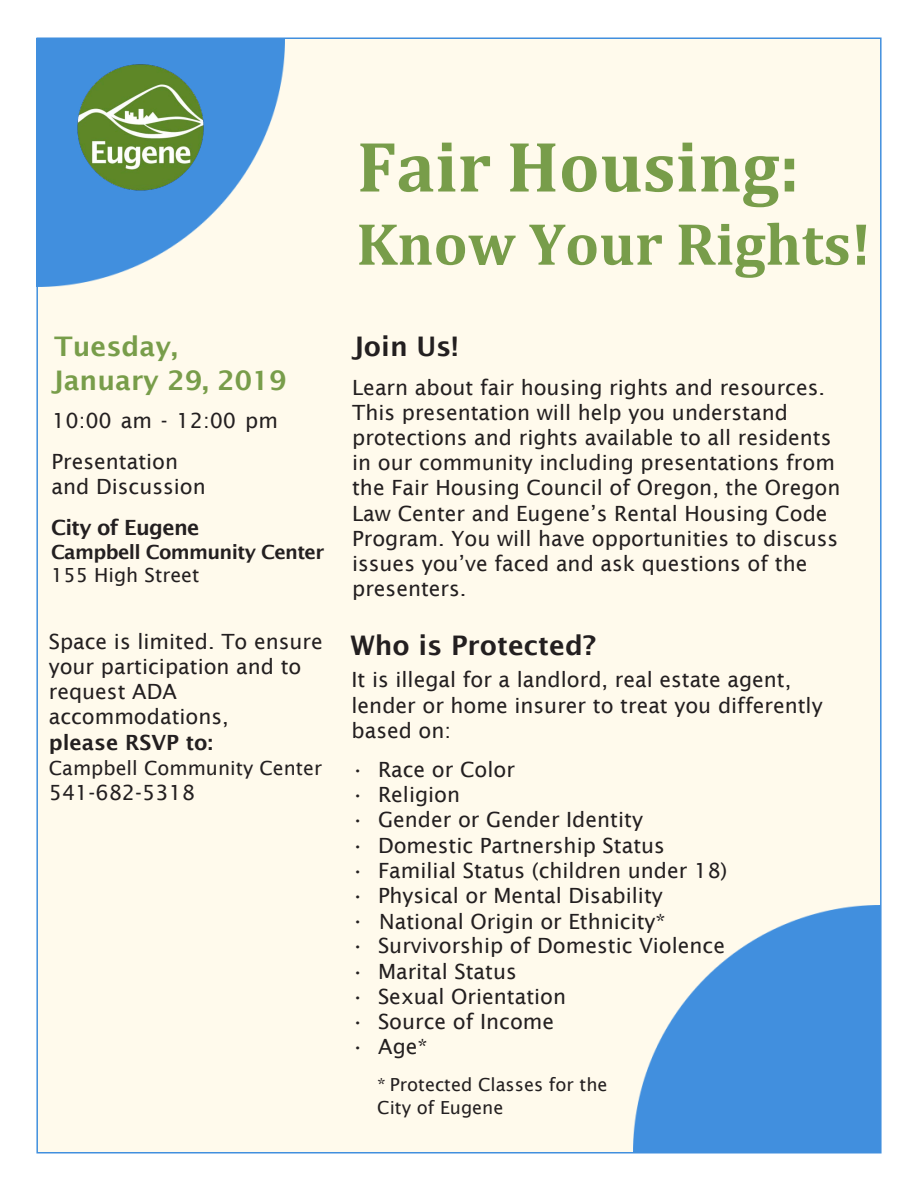
<style>
.page{position:relative;width:918px;height:1188px;background:#fff}
.page>*{position:absolute;margin:0;border:0;box-sizing:border-box;transform-origin:0 0}
.t1{font:700 72px "Cambria";color:#789d4a}
.t2{font:700 60px "Cambria";color:#789d4a}
.t3{font:600 27px "Lucida Sans";color:#231f20}
.t4{font:600 27px/34px "Lucida Sans";color:#789d4a}
.t5{font:21px/25.2px "Lucida Sans";color:#231f20}
.t6{font:600 21px "Lucida Sans";letter-spacing:-.03em;color:#231f20}
.t7{font:600 19.5px/23.4px "Lucida Sans";letter-spacing:-.03em;color:#231f20}
.t8{font:19.5px "Lucida Sans";color:#231f20}
.t9{font:18px/22.8px "Lucida Sans";color:#231f20}
.s1{font-weight:400}
.s2{font-weight:600}
</style>
<div class="page">
<div style="left:36px;top:38px;width:846px;height:1116px;background:#fffaec;border:2px solid #418fde"></div>
<img style="left:633px;top:905px;width:248px;height:248px">
<img style="left:37px;top:39px;width:247px;height:247px">
<img style="left:75px;top:62px;width:132px;height:132px">
<p class="t4" style="left:52px;top:329px;width:235px">Tuesday,<br>January 29, 2019</p>
<p class="t5" style="left:52px;top:408px;width:227px">10:00 am - 12:00 pm</p>
<p class="t5" style="left:52px;top:448px;width:156px">Presentation and Discussion</p>
<p class="t6" style="left:51px;top:515px;width:150px">City of Eugene</p>
<p class="t7" style="left:51px;top:540px;width:275px">Campbell Community Center<br><span class="s1">155 High Street</span></p>
<p class="t5" style="left:49px;top:629px;width:276px">Space is limited. To ensure your participation and to request ADA accommodations,<br><span class="s2">please RSVP to:</span></p>
<p class="t8" style="left:49px;top:757px;width:275px">Campbell Community Center</p>
<p class="t5" style="left:49px;top:780px;width:148px">541-682-5318</p>
<p class="t1" style="left:357px;top:116px;width:444px">Fair Housing:</p>
<p class="t2" style="left:356px;top:202px;width:516px">Know Your Rights!</p>
<p class="t3" style="left:353px;top:331px;width:107px">Join Us!</p>
<p class="t5" style="left:352px;top:374px;width:490px">Learn about fair housing rights and resources.<br>This presentation will help you understand protections and rights available to all residents in our community including presentations from the Fair Housing Council of Oregon, the Oregon Law Center and Eugene’s Rental Housing Code Program. You will have opportunities to discuss issues you’ve faced and ask questions of the presenters.</p>
<p class="t3" style="left:350px;top:630px;width:247px">Who is Protected?</p>
<p class="t5" style="left:352px;top:667px;width:473px">It is illegal for a landlord, real estate agent, lender or home insurer to treat you differently based on:</p>
<p class="t5" style="left:351px;top:757px;width:166px">• Race or Color</p>
<p class="t5" style="left:351px;top:782px;width:111px">• Religion</p>
<p class="t5" style="left:351px;top:807px;width:293px">• Gender or Gender Identity</p>
<p class="t5" style="left:351px;top:832px;width:315px">• Domestic Partnership Status</p>
<p class="t5" style="left:351px;top:858px;width:378px">• Familial Status (children under 18)</p>
<p class="t5" style="left:351px;top:883px;width:313px">• Physical or Mental Disability</p>
<p class="t5" style="left:351px;top:908px;width:316px">• National Origin or Ethnicity*</p>
<p class="t5" style="left:351px;top:933px;width:376px">• Survivorship of Domestic Violence</p>
<p class="t5" style="left:351px;top:958px;width:167px">• Marital Status</p>
<p class="t5" style="left:351px;top:984px;width:217px">• Sexual Orientation</p>
<p class="t5" style="left:351px;top:1009px;width:205px">• Source of Income</p>
<p class="t5" style="left:351px;top:1034px;width:78px">• Age*</p>
<p class="t9" style="left:377px;top:1073px;width:232px">* Protected Classes for the<br>City of Eugene</p>
</div>
